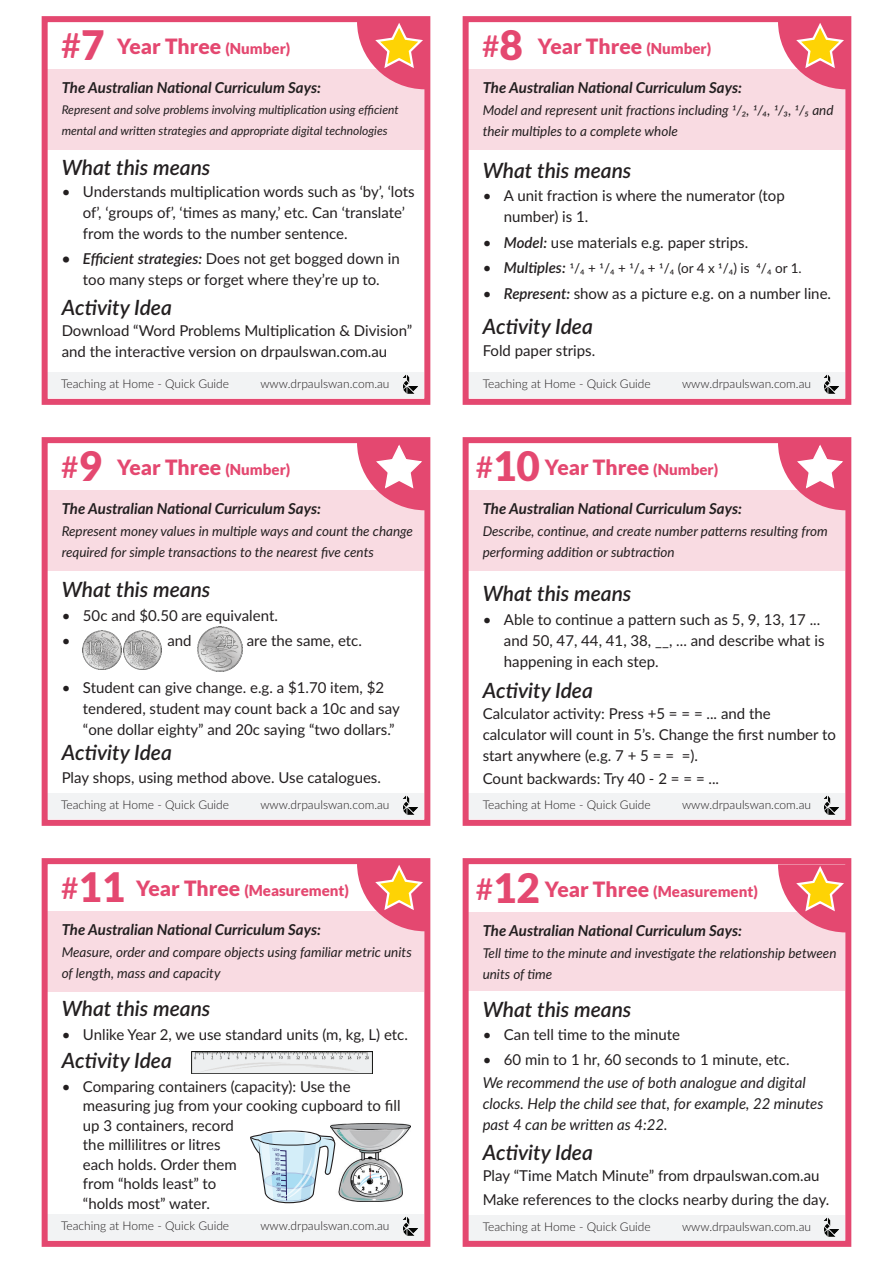
<style>
.page{position:relative;width:893px;height:1263px;background:#fff}
.page>*{position:absolute;margin:0;border:0;box-sizing:border-box;transform-origin:0 0}
.t1{font:italic 600 21px "Lato";color:#231f20}
.t2{font:900 21px "Lato";color:#e44870}
.t3{font:15px/21px "Lato";color:#231f20}
.t4{font:italic 700 15px "Lato";color:#231f20}
.t5{font:italic 15px/21px "Lato";color:#231f20}
.t6{font:900 15px "Lato";color:#e44870}
.t7{font:italic 13.5px/21px "Lato";color:#231f20}
.t8{font:13.5px "Lato";color:#231f20}
.t9{font:300 12px "Lato";color:#231f20}
.t10{font:italic 12px/21px "Lato";color:#231f20}
.s1{font-weight:600;font-size:34.5px}
.s2{font-size:40.5px}
.s3{font-size:15px}
.s4{font-weight:600;font-size:30px}
.s5{font-weight:600;font-style:italic}
.s6{font-weight:600;font-style:italic;font-size:15px}
.s7{font-size:21px}
</style>
<div class="page">
<div style="left:47px;top:69px;width:377px;height:80px;background:#f9dbe2"></div>
<div style="left:47px;top:372px;width:377px;height:25px;background:#f2f3f4"></div>
<div style="left:42px;top:16px;width:388px;height:389px;border:6px solid #e44870"></div>
<svg style="left:357px;top:20px;width:68px;height:69px"></svg>
<img style="left:403px;top:375px;width:15px;height:19px">
<div style="left:468px;top:69px;width:377px;height:80px;background:#f9dbe2"></div>
<div style="left:468px;top:372px;width:377px;height:25px;background:#f2f3f4"></div>
<div style="left:463px;top:16px;width:388px;height:389px;border:6px solid #e44870"></div>
<svg style="left:778px;top:20px;width:68px;height:69px"></svg>
<img style="left:824px;top:375px;width:15px;height:19px">
<div style="left:47px;top:490px;width:377px;height:80px;background:#f9dbe2"></div>
<div style="left:47px;top:793px;width:377px;height:25px;background:#f2f3f4"></div>
<div style="left:42px;top:437px;width:388px;height:389px;border:6px solid #e44870"></div>
<svg style="left:357px;top:442px;width:68px;height:68px"></svg>
<img style="left:403px;top:796px;width:15px;height:19px">
<div style="left:468px;top:490px;width:377px;height:80px;background:#f9dbe2"></div>
<div style="left:468px;top:793px;width:377px;height:25px;background:#f2f3f4"></div>
<div style="left:463px;top:437px;width:388px;height:389px;border:6px solid #e44870"></div>
<svg style="left:778px;top:442px;width:68px;height:68px"></svg>
<img style="left:198px;top:627px;width:45px;height:45px">
<img style="left:82px;top:631px;width:39px;height:39px">
<img style="left:123px;top:631px;width:39px;height:39px">
<div style="left:47px;top:911px;width:377px;height:80px;background:#f9dbe2"></div>
<div style="left:47px;top:1214px;width:377px;height:25px;background:#f2f3f4"></div>
<div style="left:42px;top:858px;width:388px;height:389px;border:6px solid #e44870"></div>
<svg style="left:357px;top:862px;width:68px;height:69px"></svg>
<img style="left:403px;top:1217px;width:15px;height:19px">
<img style="left:824px;top:796px;width:15px;height:19px">
<div style="left:468px;top:912px;width:377px;height:79px;background:#f9dbe2"></div>
<div style="left:468px;top:1215px;width:377px;height:26px;background:#f2f3f4"></div>
<svg style="left:778px;top:865px;width:66px;height:67px"></svg>
<img style="left:824px;top:1218px;width:15px;height:19px">
<div style="left:463px;top:858px;width:388px;height:389px;border:6px solid #e44870"></div>
<img style="left:331px;top:1123px;width:80px;height:79px">
<img style="left:191px;top:1051px;width:182px;height:22px">
<svg style="left:250px;top:1130px;width:86px;height:73px"></svg>
<h1 class="t2" style="left:61px;top:37px;width:231px"><span class="s1">#</span><span class="s2">7</span> Year Three <span class="s3">(Number)</span></h1>
<h1 class="t2" style="left:482px;top:37px;width:231px"><span class="s4">#</span><span class="s2">8</span> Year Three <span class="s3">(Number)</span></h1>
<p class="t4" style="left:62px;top:76px;width:261px">The Australian National Curriculum Says:</p>
<p class="t4" style="left:483px;top:76px;width:261px">The Australian National Curriculum Says:</p>
<p class="t10" style="left:62px;top:98px;width:338px">Represent and solve problems involving multiplication using efficient mental and written strategies and appropriate digital technologies</p>
<p class="t7" style="left:483px;top:99px;width:352px">Model and represent unit fractions including 1/₂, 1/₄, 1/₃, 1/₅ and their multiples to a complete whole</p>
<h1 class="t1" style="left:62px;top:156px;width:150px">What this means</h1>
<h1 class="t1" style="left:483px;top:158px;width:150px">What this means</h1>
<p class="t3" style="left:83px;top:182px;width:333px;text-indent:-21px">• Understands multiplication words such as ‘by’, ‘lots of’, ‘groups of’, ‘times as many,’ etc. Can ‘translate’ from the words to the number sentence.</p>
<p class="t3" style="left:62px;top:247px;width:339px;text-align:center"><span class="s5">ï Efficient strategies:</span> Does not get bogged down in too many steps or forget where they’re up to.</p>
<p class="t3" style="left:62px;top:319px;width:352px">Download “Word Problems Multiplication &amp; Division” and the interactive version on drpaulswan.com.au</p>
<h1 class="t1" style="left:62px;top:292px;width:112px">Activity Idea</h1>
<p class="t3" style="left:504px;top:186px;width:282px;text-indent:-21px">• A unit fraction is where the numerator (top number) is 1.</p>
<p class="t3" style="left:483px;top:233px;width:267px">• <span class="s5">Model:</span> use materials e.g. paper strips.</p>
<p class="t8" style="left:483px;top:259px;width:321px"><span class="s3">•</span> <span class="s6">Multiples:</span> 1/₄ + 1/₄ + 1/₄ + 1/₄ (or 4 x 1/₄) is 4/₄ or 1.</p>
<p class="t3" style="left:483px;top:284px;width:350px">• <span class="s5">Represent:</span> show as a picture e.g. on a number line.</p>
<h1 class="t1" style="left:483px;top:311px;width:112px">Activity Idea</h1>
<p class="t3" style="left:483px;top:341px;width:114px">Fold paper strips.</p>
<p class="t9" style="left:61px;top:378px;width:170px">Teaching at Home - Quick Guide</p>
<p class="t9" style="left:260px;top:378px;width:131px">www.drpaulswan.com.au</p>
<p class="t9" style="left:483px;top:378px;width:170px">Teaching at Home - Quick Guide</p>
<p class="t9" style="left:682px;top:378px;width:131px">www.drpaulswan.com.au</p>
<h1 class="t2" style="left:61px;top:458px;width:231px"><span class="s4">#</span><span class="s2">9</span> Year Three <span class="s3">(Number)</span></h1>
<p class="t4" style="left:62px;top:497px;width:261px">The Australian National Curriculum Says:</p>
<p class="t7" style="left:62px;top:520px;width:353px">Represent money values in multiple ways and count the change required for simple transactions to the nearest five cents</p>
<h1 class="t1" style="left:62px;top:578px;width:150px">What this means</h1>
<p class="t3" style="left:62px;top:603px;width:218px;line-height:25.5px">• 50c and $0.50 are equivalent. •</p>
<p class="t3" style="left:167px;top:631px;width:26px">and</p>
<p class="t3" style="left:247px;top:631px;width:117px">are the same, etc.</p>
<p class="t3" style="left:83px;top:676px;width:318px;text-indent:-21px">• Student can give change. e.g. a $1.70 item, $2 tendered, student may count back a 10c and say “one dollar eighty” and 20c saying “two dollars.”</p>
<h1 class="t1" style="left:62px;top:737px;width:112px">Activity Idea</h1>
<p class="t3" style="left:62px;top:768px;width:321px">Play shops, using method above. Use catalogues.</p>
<h1 class="t2" style="left:476px;top:458px;width:244px"><span class="s4">#</span><span class="s2">10</span> Year Three <span class="s3">(Number)</span></h1>
<p class="t4" style="left:483px;top:497px;width:261px">The Australian National Curriculum Says:</p>
<p class="t7" style="left:483px;top:520px;width:346px">Describe, continue, and create number patterns resulting from performing addition or subtraction</p>
<h1 class="t1" style="left:483px;top:582px;width:150px">What this means</h1>
<p class="t3" style="left:504px;top:610px;width:322px;text-indent:-21px">• Able to continue a pattern such as 5, 9, 13, 17 ... and 50, 47, 44, 41, 38, __, ... and describe what is happening in each step.</p>
<h1 class="t1" style="left:483px;top:675px;width:112px">Activity Idea</h1>
<p class="t3" style="left:483px;top:702px;width:355px">Calculator activity: Press +5 = = = ... and the calculator will count in 5’s. Change the first number to start anywhere (e.g. 7 + 5 = = =).</p>
<p class="t3" style="left:483px;top:767px;width:238px">Count backwards: Try 40 - 2 = = = ...</p>
<p class="t9" style="left:61px;top:799px;width:170px">Teaching at Home - Quick Guide</p>
<p class="t9" style="left:260px;top:799px;width:131px">www.drpaulswan.com.au</p>
<p class="t9" style="left:483px;top:799px;width:170px">Teaching at Home - Quick Guide</p>
<p class="t9" style="left:682px;top:799px;width:131px">www.drpaulswan.com.au</p>
<p class="t6" style="left:61px;top:884px;width:290px"><span class="s4">#</span><span class="s2">11</span> <span class="s7">Year Three</span> (Measurement)</p>
<p class="t4" style="left:62px;top:918px;width:261px">The Australian National Curriculum Says:</p>
<p class="t7" style="left:62px;top:941px;width:352px">Measure, order and compare objects using familiar metric units of length, mass and capacity</p>
<h1 class="t1" style="left:62px;top:997px;width:150px">What this means</h1>
<p class="t3" style="left:62px;top:1025px;width:348px">• Unlike Year 2, we use standard units (m, kg, L) etc.</p>
<h1 class="t1" style="left:62px;top:1045px;width:112px">Activity Idea</h1>
<p class="t3" style="left:83px;top:1076px;width:319px;line-height:19.5px;text-indent:-21px">• Comparing containers (capacity): Use the measuring jug from your cooking cupboard to fill up 3 containers, record<br>the millilitres or litres<br>each holds. Order them<br>from “holds least” to<br>“holds most” water.</p>
<p class="t9" style="left:61px;top:1220px;width:170px">Teaching at Home - Quick Guide</p>
<p class="t9" style="left:260px;top:1220px;width:131px">www.drpaulswan.com.au</p>
<p class="t6" style="left:476px;top:885px;width:284px"><span class="s4">#</span><span class="s2">12</span> <span class="s7">Year Three</span> (Measurement)</p>
<p class="t4" style="left:483px;top:919px;width:261px">The Australian National Curriculum Says:</p>
<p class="t7" style="left:483px;top:942px;width:355px">Tell time to the minute and investigate the relationship between units of time</p>
<h1 class="t1" style="left:483px;top:998px;width:150px">What this means</h1>
<p class="t3" style="left:483px;top:1025px;width:199px">• Can tell time to the minute</p>
<p class="t3" style="left:483px;top:1050px;width:308px">• 60 min to 1 hr, 60 seconds to 1 minute, etc.</p>
<p class="t5" style="left:483px;top:1071px;width:342px">We recommend the use of both analogue and digital clocks. Help the child see that, for example, 22 minutes past 4 can be written as 4:22.</p>
<p class="t3" style="left:483px;top:1162px;width:348px;line-height:24px">Play “Time Match Minute” from drpaulswan.com.au<br>Make references to the clocks nearby during the day.</p>
<p class="t9" style="left:483px;top:1221px;width:170px">Teaching at Home - Quick Guide</p>
<p class="t9" style="left:682px;top:1221px;width:131px">www.drpaulswan.com.au</p>
<h1 class="t1" style="left:483px;top:1137px;width:112px">Activity Idea</h1>
</div>
